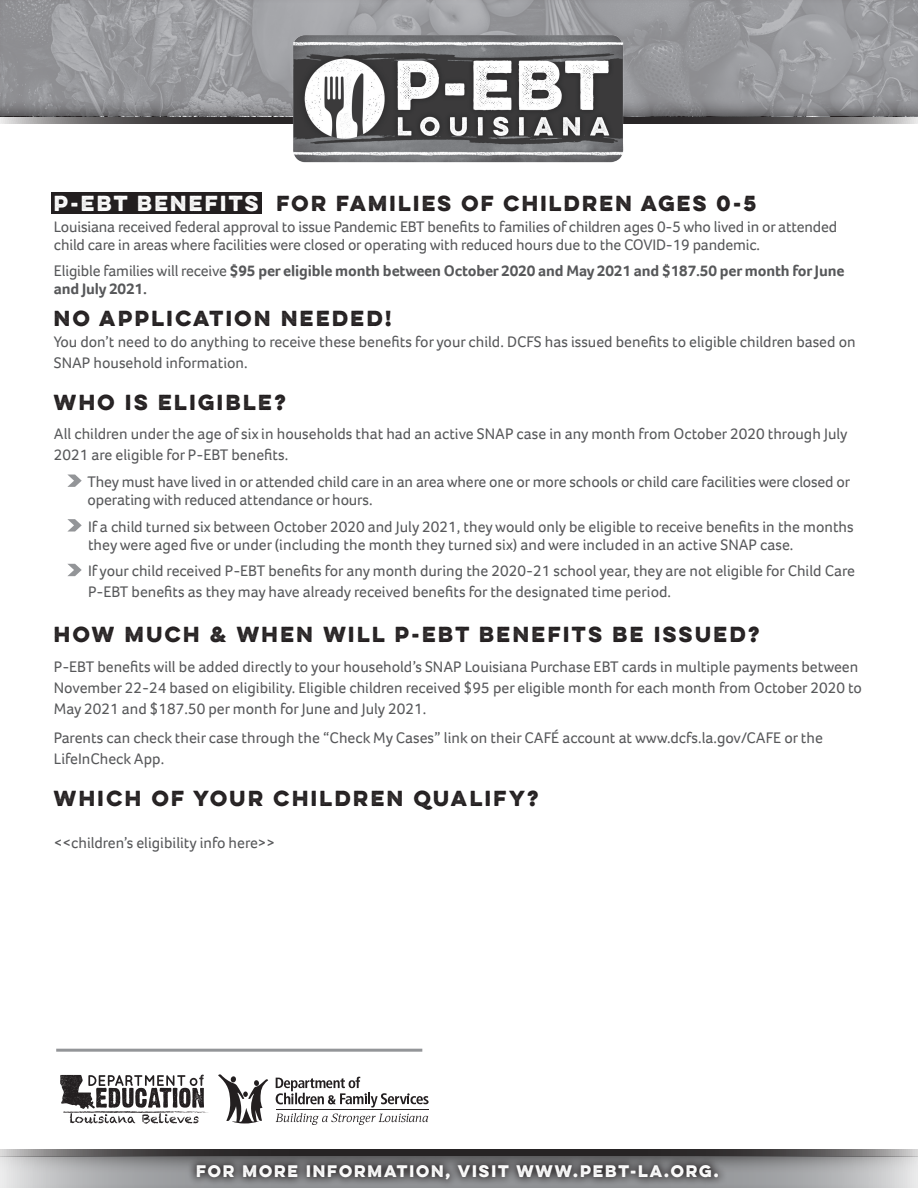
<style>
.page{position:relative;width:918px;height:1188px;background:#fff}
.page>*{position:absolute;margin:0;border:0;box-sizing:border-box;transform-origin:0 0}
.t1{font:700 19.5px "Lulo One";letter-spacing:-.1em;color:#231f20}
.t2{font:15.75px/21px "Foco";color:#57585a}
.t3{font:700 15.75px/18px "Foco";letter-spacing:-.01em;color:#57585a}
.t4{font:700 15px "Lulo One";letter-spacing:-.1em;color:#fff}
.s1{color:#fff}
.s2{font-weight:400}
</style>
<div class="page">
<div style="left:51px;top:192px;width:210px;height:21px;background:#231f20"></div>
<svg style="left:0;top:118px;width:918px;height:5px;background:#5d5a5b"></svg>
<div style="left:0;top:0;width:918px;height:118px;background:#231f20;opacity:.97"></div>
<svg style="left:0;top:1149px;width:918px;height:6px;background:#444142"></svg>
<div style="left:0;top:1155px;width:918px;height:33px;background:#231f20;opacity:.97"></div>
<div style="left:187px;top:1155px;width:540px;height:33px;background:#231f20;opacity:.98"></div>
<svg style="left:67px;top:475px;width:15px;height:12px"></svg>
<svg style="left:67px;top:519px;width:15px;height:13px"></svg>
<svg style="left:68px;top:564px;width:14px;height:12px"></svg>
<svg style="left:60px;top:1075px;width:134px;height:49px"></svg>
<svg style="left:218px;top:1074px;width:50px;height:50px"></svg>
<svg style="left:276px;top:1077px;width:153px;height:48px"></svg>
<hr style="left:276px;top:1109px;width:153px;height:1px;background:#231f20">
<hr style="left:56px;top:1049px;width:366px;height:3px;background:#939598">
<img style="left:286px;top:27px;width:345px;height:136px">
<p class="t1" style="left:54px;top:188px;width:708px"><span class="s1">P-EBT BENEFITS</span> FOR FAMILIES OF CHILDREN AGES 0-5</p>
<p class="t2" style="left:54px;top:217px;width:785px;line-height:18px">Louisiana received federal approval to issue Pandemic EBT benefits to families of children ages 0-5 who lived in or attended child care in areas where facilities were closed or operating with reduced hours due to the COVID-19 pandemic.</p>
<p class="t3" style="left:54px;top:262px;width:792px"><span class="s2">Eligible families will receive</span> $95 per eligible month between October 2020 and May 2021 and $187.50 per month for June and July 2021.</p>
<p class="t1" style="left:54px;top:303px;width:344px">NO APPLICATION NEEDED!</p>
<p class="t2" style="left:54px;top:331px;width:803px">You don’t need to do anything to receive these benefits for your child. DCFS has issued benefits to eligible children based on<br>SNAP household information.</p>
<p class="t1" style="left:54px;top:387px;width:238px">WHO IS ELIGIBLE?</p>
<p class="t2" style="left:54px;top:423px;width:795px">All children under the age of six in households that had an active SNAP case in any month from October 2020 through July<br>2021 are eligible for P-EBT benefits.</p>
<p class="t2" style="left:88px;top:472px;width:764px;line-height:18px">They must have lived in or attended child care in an area where one or more schools or child care facilities were closed or operating with reduced attendance or hours.</p>
<p class="t2" style="left:88px;top:517px;width:767px;line-height:18px">If a child turned six between October 2020 and July 2021, they would only be eligible to receive benefits in the months they were aged five or under (including the month they turned six) and were included in an active SNAP case.</p>
<p class="t2" style="left:88px;top:560px;width:768px">If your child received P-EBT benefits for any month during the 2020-21 school year, they are not eligible for Child Care<br>P-EBT benefits as they may have already received benefits for the designated time period.</p>
<p class="t1" style="left:54px;top:619px;width:712px">HOW MUCH &amp; WHEN WILL P-EBT BENEFITS BE ISSUED?</p>
<p class="t2" style="left:54px;top:656px;width:810px">P-EBT benefits will be added directly to your household’s SNAP Louisiana Purchase EBT cards in multiple payments between<br>November 22-24 based on eligibility. Eligible children received $95 per eligible month for each month from October 2020 to<br>May 2021 and $187.50 per month for June and July 2021.</p>
<p class="t2" style="left:54px;top:727px;width:771px">Parents can check their case through the “Check My Cases” link on their CAFÉ account at www.dcfs.la.gov/CAFE or the<br>LifeInCheck App.</p>
<p class="t1" style="left:54px;top:783px;width:491px">WHICH OF YOUR CHILDREN QUALIFY?</p>
<p class="t2" style="left:54px;top:832px;width:223px">&lt;&lt;children’s eligibility info here&gt;&gt;</p>
<p class="t4" style="left:196px;top:1159px;width:527px">FOR MORE INFORMATION, VISIT WWW.PEBT-LA.ORG.</p>
</div>
